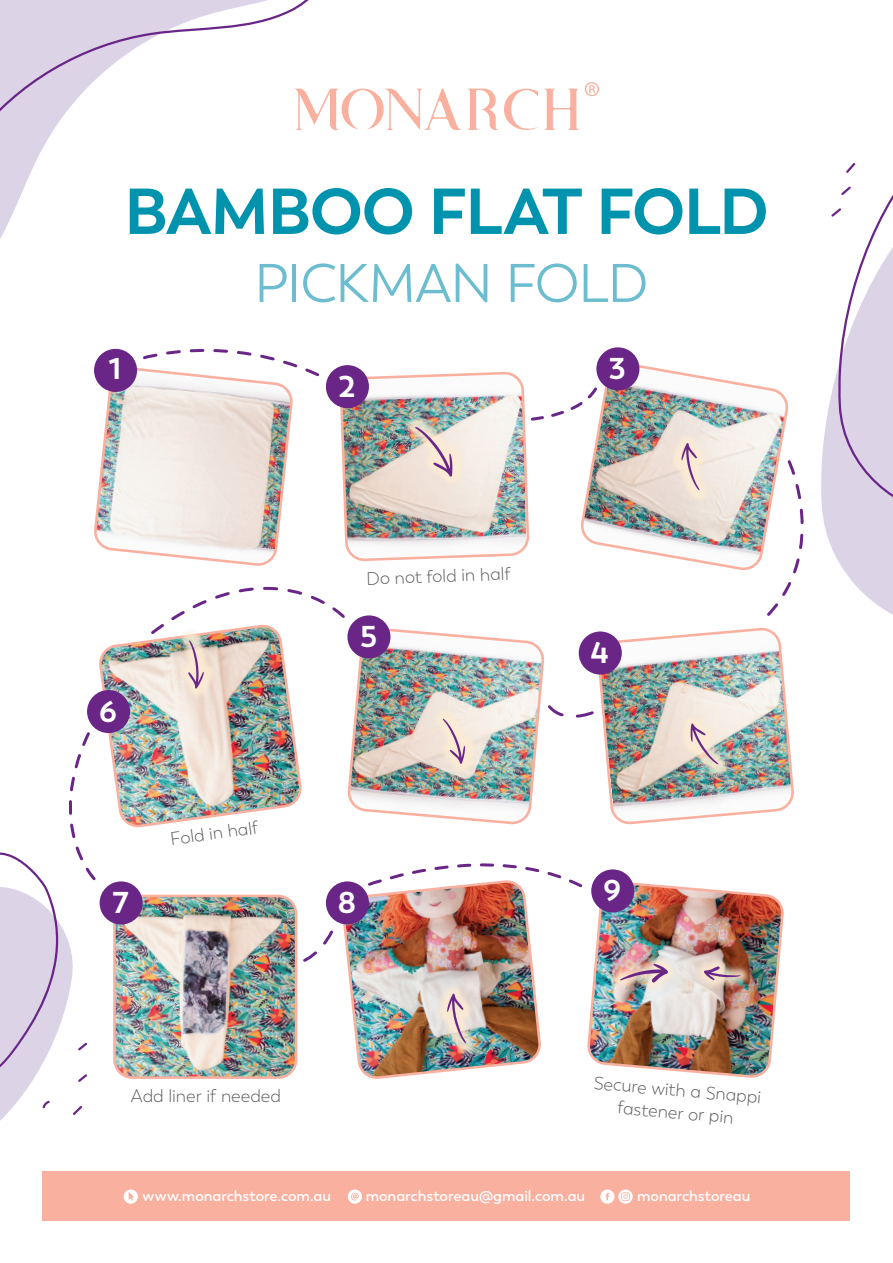
<style>
.page{position:relative;width:893px;height:1263px;background:#fff}
.page>*{position:absolute;margin:0;border:0;box-sizing:border-box;transform-origin:0 0}
.t1{font:700 64.5px "Trenda";letter-spacing:-.025em;color:#0093ad}
.t2{font:54px "Trenda";letter-spacing:-.025em;color:#6cbdcf}
.t3{font:700 30px "Trenda";color:#fff}
.t4{font:300 18px/22.5px "Trenda";color:#57585a;text-align:center}
.t5{font:600 15px "Trenda";color:#fff}
</style>
<div class="page">
<img style="left:0;top:0;width:893px;height:1221px">
<h1 class="t1" style="left:124px;top:171px;width:646px">BAMBOO FLAT FOLD</h1>
<h2 class="t2" style="left:254px;top:252px;width:396px">PICKMAN FOLD</h2>
<h3 class="t3" style="left:109px;top:350px;width:14px">1</h3>
<h3 class="t3" style="left:609px;top:350px;width:18px">3</h3>
<h3 class="t3" style="left:338px;top:368px;width:19px">2</h3>
<p class="t4" style="left:366px;top:567px;width:146px;rotate:-2deg">Do not fold in half</p>
<h3 class="t3" style="left:99px;top:693px;width:19px">6</h3>
<p class="t4" style="left:169px;top:828px;width:90px;rotate:-8deg">Fold in half</p>
<h3 class="t3" style="left:360px;top:618px;width:18px">5</h3>
<h3 class="t3" style="left:113px;top:884px;width:17px">7</h3>
<h3 class="t3" style="left:338px;top:884px;width:20px">8</h3>
<p class="t4" style="left:131px;top:1084px;width:152px">Add liner if needed</p>
<h3 class="t3" style="left:591px;top:634px;width:19px">4</h3>
<h3 class="t3" style="left:603px;top:872px;width:19px">9</h3>
<p class="t4" style="left:595px;top:1071px;width:170px;rotate:5deg">Secure with a Snappi fastener or pin</p>
<p class="t5" style="left:143px;top:1187px;width:190px">www.monarchstore.com.au</p>
<p class="t5" style="left:366px;top:1187px;width:221px">monarchstoreau@gmail.com.au</p>
<p class="t5" style="left:637px;top:1187px;width:115px">monarchstoreau</p>
</div>
